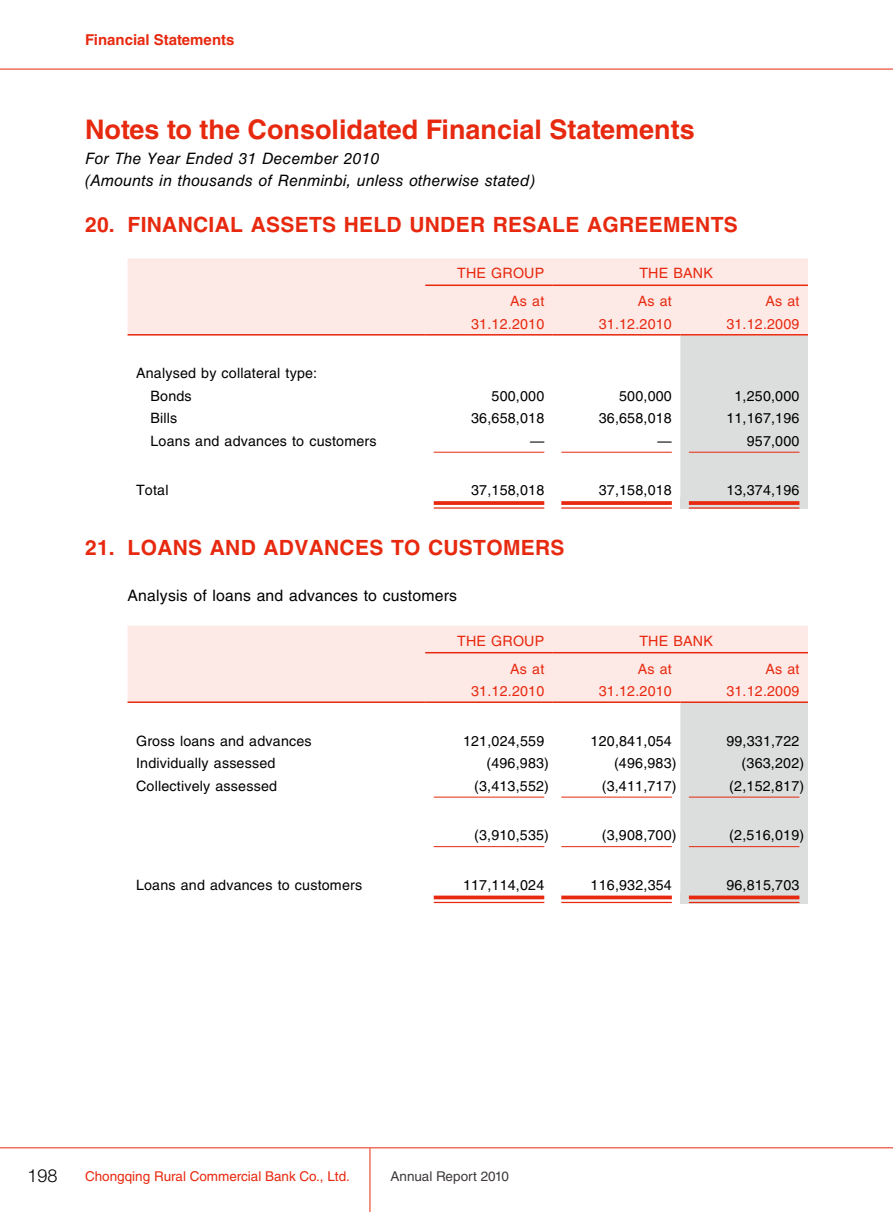
<style>
.page{position:relative;width:893px;height:1212px;background:#fff}
.page>*{position:absolute;margin:0;border:0;box-sizing:border-box;transform-origin:0 0}
.t1{font:700 27px "Helvetica LT Std";color:#e7290f}
._03_Subhead_1{font:700 21px "Helvetica LT Std";letter-spacing:.015em;color:#e7290f}
.t2{font:300 18px "Helvetica Neue LT Std";color:#000}
.t3{font:italic 15.75px/22.5px "Helvetica LT Std";letter-spacing:.015em;color:#000}
._01_Body_Text{font:15.75px "Helvetica LT Std";letter-spacing:.015em;color:#000}
.t4{font:700 15px "Helvetica LT Std";color:#e7290f}
._06_Table_Text{font:14.25px "Helvetica LT Std";letter-spacing:.015em;color:#000}
._06_Table_Text-2{font:14.25px "Helvetica LT Std";letter-spacing:.015em;color:#e7290f}
.t5{font:13.5px "Helvetica LT Std";color:#e7290f}
.t6{font:13.5px "Helvetica LT Std";color:#3e3a39}
</style>
<div class="page">
<hr style="left:0;top:69px;width:893px;height:1px;background:#e7290f">
<hr style="left:370px;top:1148px;width:1px;height:64px;background:#e7290f">
<hr style="left:0;top:1147px;width:893px;height:1px;background:#e7290f">
<div style="left:128px;top:258px;width:680px;height:76px;background:#fdeae7"></div>
<div style="left:680px;top:336px;width:128px;height:162px;background:#dcdddd"></div>
<div style="left:680px;top:498px;width:128px;height:11px;background:#dcdddd"></div>
<hr style="left:425px;top:284px;width:128px;height:2px;background:#e7290f">
<hr style="left:553px;top:284px;width:255px;height:2px;background:#e7290f">
<hr style="left:128px;top:334px;width:297px;height:2px;background:#e7290f">
<hr style="left:425px;top:334px;width:128px;height:2px;background:#e7290f">
<hr style="left:553px;top:334px;width:127px;height:2px;background:#e7290f">
<hr style="left:680px;top:334px;width:128px;height:2px;background:#e7290f">
<hr style="left:434px;top:452px;width:110px;height:1px;background:#e7290f">
<hr style="left:561px;top:452px;width:111px;height:1px;background:#e7290f">
<hr style="left:689px;top:452px;width:110px;height:1px;background:#e7290f">
<svg style="left:434px;top:501px;width:110px;height:4px"></svg>
<hr style="left:434px;top:507px;width:110px;height:2px;background:#e7290f">
<svg style="left:561px;top:501px;width:111px;height:4px"></svg>
<hr style="left:561px;top:507px;width:111px;height:2px;background:#e7290f">
<svg style="left:689px;top:501px;width:110px;height:4px"></svg>
<hr style="left:689px;top:507px;width:110px;height:2px;background:#e7290f">
<div style="left:128px;top:626px;width:680px;height:75px;background:#fdeae7"></div>
<div style="left:680px;top:703px;width:128px;height:189px;background:#dcdddd"></div>
<svg style="left:680px;top:892px;width:128px;height:11px"></svg>
<hr style="left:425px;top:652px;width:128px;height:1px;background:#e7290f">
<hr style="left:553px;top:652px;width:255px;height:1px;background:#e7290f">
<hr style="left:128px;top:701px;width:297px;height:2px;background:#e7290f">
<hr style="left:425px;top:701px;width:128px;height:2px;background:#e7290f">
<hr style="left:553px;top:701px;width:127px;height:2px;background:#e7290f">
<hr style="left:680px;top:701px;width:128px;height:2px;background:#e7290f">
<hr style="left:434px;top:797px;width:110px;height:1px;background:#e7290f">
<hr style="left:561px;top:797px;width:111px;height:1px;background:#e7290f">
<hr style="left:689px;top:797px;width:110px;height:1px;background:#e7290f">
<hr style="left:434px;top:846px;width:110px;height:1px;background:#e7290f">
<hr style="left:561px;top:846px;width:111px;height:1px;background:#e7290f">
<hr style="left:689px;top:846px;width:110px;height:1px;background:#e7290f">
<svg style="left:434px;top:895px;width:110px;height:4px"></svg>
<hr style="left:434px;top:902px;width:110px;height:1px;background:#e7290f">
<svg style="left:561px;top:895px;width:111px;height:4px"></svg>
<hr style="left:561px;top:902px;width:111px;height:1px;background:#e7290f">
<svg style="left:689px;top:895px;width:110px;height:4px"></svg>
<hr style="left:689px;top:902px;width:110px;height:1px;background:#e7290f">
<p class="t4" style="left:85px;top:31px;width:151px">Financial Statements</p>
<h1 class="t1" style="left:85px;top:113px;width:611px">Notes to the Consolidated Financial Statements</h1>
<p class="t3" style="left:85px;top:147px;width:452px">For The Year Ended 31 December 2010<br>(Amounts in thousands of Renminbi, unless otherwise stated)</p>
<p class="_03_Subhead_1" style="left:85px;top:212px;width:654px">20. FINANCIAL ASSETS HELD UNDER RESALE AGREEMENTS</p>
<p class="_06_Table_Text-2" style="left:457px;top:265px;width:89px">THE GROUP</p>
<p class="_06_Table_Text-2" style="left:639px;top:265px;width:75px">THE BANK</p>
<p class="_06_Table_Text-2" style="left:510px;top:293px;width:36px">As at</p>
<p class="_06_Table_Text-2" style="left:638px;top:293px;width:36px">As at</p>
<p class="_06_Table_Text-2" style="left:765px;top:293px;width:36px">As at</p>
<p class="_06_Table_Text-2" style="left:471px;top:315px;width:75px">31.12.2010</p>
<p class="_06_Table_Text-2" style="left:599px;top:315px;width:75px">31.12.2010</p>
<p class="_06_Table_Text-2" style="left:726px;top:315px;width:75px">31.12.2009</p>
<p class="_06_Table_Text" style="left:136px;top:365px;width:183px">Analysed by collateral type:</p>
<p class="_06_Table_Text" style="left:151px;top:387px;width:43px">Bonds</p>
<p class="_06_Table_Text" style="left:492px;top:387px;width:54px">500,000</p>
<p class="_06_Table_Text" style="left:619px;top:387px;width:54px">500,000</p>
<p class="_06_Table_Text" style="left:734px;top:387px;width:66px">1,250,000</p>
<p class="_06_Table_Text" style="left:151px;top:410px;width:28px">Bills</p>
<p class="_06_Table_Text" style="left:471px;top:410px;width:75px">36,658,018</p>
<p class="_06_Table_Text" style="left:599px;top:410px;width:75px">36,658,018</p>
<p class="_06_Table_Text" style="left:726px;top:410px;width:75px">11,167,196</p>
<p class="_06_Table_Text" style="left:151px;top:432px;width:228px">Loans and advances to customers</p>
<p class="_06_Table_Text" style="left:530px;top:432px;width:16px">—</p>
<p class="_06_Table_Text" style="left:658px;top:432px;width:16px">—</p>
<p class="_06_Table_Text" style="left:747px;top:432px;width:54px">957,000</p>
<p class="_06_Table_Text" style="left:136px;top:482px;width:34px">Total</p>
<p class="_06_Table_Text" style="left:471px;top:482px;width:75px">37,158,018</p>
<p class="_06_Table_Text" style="left:599px;top:482px;width:75px">37,158,018</p>
<p class="_06_Table_Text" style="left:726px;top:482px;width:75px">13,374,196</p>
<p class="_03_Subhead_1" style="left:85px;top:534px;width:481px">21. LOANS AND ADVANCES TO CUSTOMERS</p>
<p class="_01_Body_Text" style="left:128px;top:586px;width:331px">Analysis of loans and advances to customers</p>
<p class="_06_Table_Text-2" style="left:457px;top:632px;width:89px">THE GROUP</p>
<p class="_06_Table_Text-2" style="left:639px;top:632px;width:75px">THE BANK</p>
<p class="_06_Table_Text-2" style="left:510px;top:660px;width:36px">As at</p>
<p class="_06_Table_Text-2" style="left:638px;top:660px;width:36px">As at</p>
<p class="_06_Table_Text-2" style="left:765px;top:660px;width:36px">As at</p>
<p class="_06_Table_Text-2" style="left:471px;top:683px;width:75px">31.12.2010</p>
<p class="_06_Table_Text-2" style="left:599px;top:683px;width:75px">31.12.2010</p>
<p class="_06_Table_Text-2" style="left:726px;top:683px;width:75px">31.12.2009</p>
<p class="_06_Table_Text" style="left:136px;top:732px;width:177px">Gross loans and advances</p>
<p class="_06_Table_Text" style="left:463px;top:732px;width:83px">121,024,559</p>
<p class="_06_Table_Text" style="left:591px;top:732px;width:83px">120,841,054</p>
<p class="_06_Table_Text" style="left:726px;top:732px;width:75px">99,331,722</p>
<p class="_06_Table_Text" style="left:136px;top:755px;width:141px">Individually assessed</p>
<p class="_06_Table_Text" style="left:486px;top:755px;width:64px">(496,983)</p>
<p class="_06_Table_Text" style="left:614px;top:755px;width:64px">(496,983)</p>
<p class="_06_Table_Text" style="left:742px;top:755px;width:64px">(363,202)</p>
<p class="_06_Table_Text" style="left:136px;top:777px;width:142px">Collectively assessed</p>
<p class="_06_Table_Text" style="left:474px;top:777px;width:76px">(3,413,552)</p>
<p class="_06_Table_Text" style="left:602px;top:777px;width:76px">(3,411,717)</p>
<p class="_06_Table_Text" style="left:729px;top:777px;width:76px">(2,152,817)</p>
<p class="_06_Table_Text" style="left:474px;top:827px;width:76px">(3,910,535)</p>
<p class="_06_Table_Text" style="left:602px;top:827px;width:76px">(3,908,700)</p>
<p class="_06_Table_Text" style="left:729px;top:827px;width:76px">(2,516,019)</p>
<p class="_06_Table_Text" style="left:136px;top:876px;width:228px">Loans and advances to customers</p>
<p class="_06_Table_Text" style="left:463px;top:876px;width:83px">117,114,024</p>
<p class="_06_Table_Text" style="left:591px;top:876px;width:83px">116,932,354</p>
<p class="_06_Table_Text" style="left:726px;top:876px;width:75px">96,815,703</p>
<p class="t2" style="left:28px;top:1165px;width:32px">198</p>
<p class="t5" style="left:85px;top:1168px;width:266px">Chongqing Rural Commercial Bank Co., Ltd.</p>
<p class="t6" style="left:390px;top:1168px;width:120px">Annual Report 2010</p>
</div>
